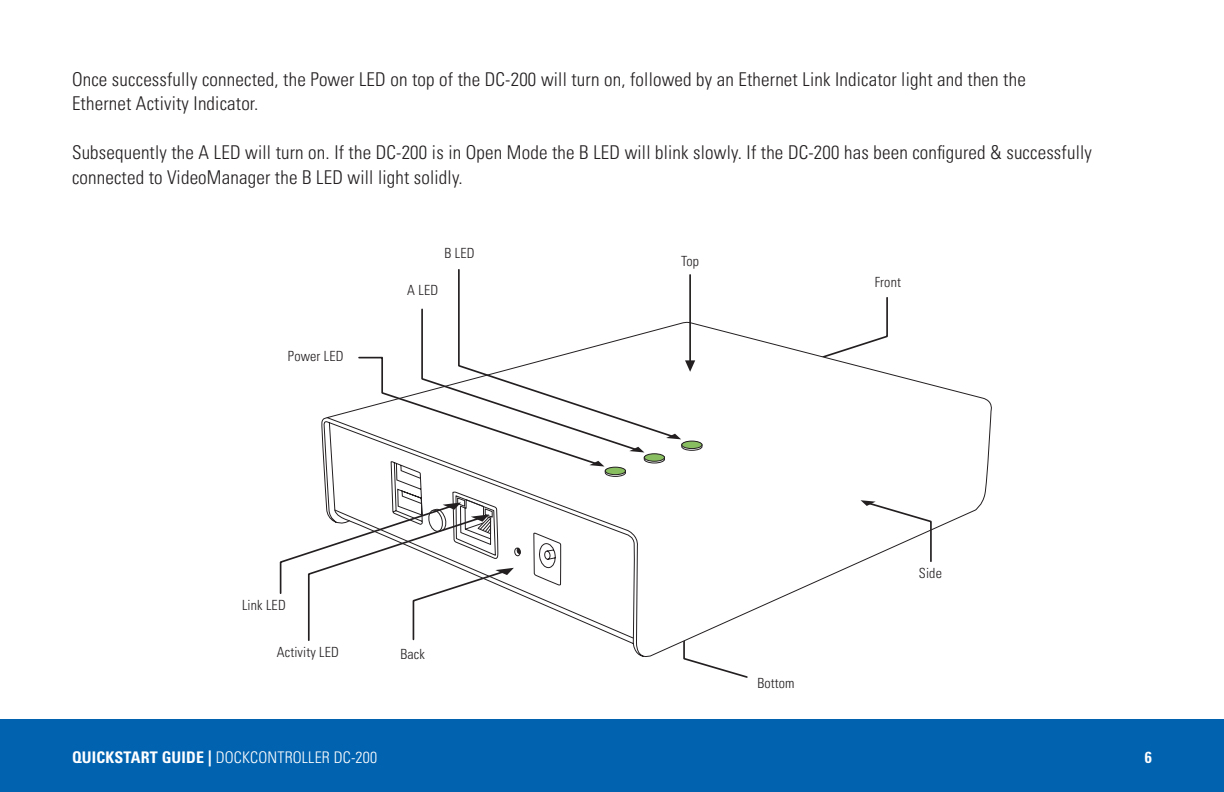
<style>
.page{position:relative;width:1224px;height:792px;background:#fff}
.page>*{position:absolute;margin:0;border:0;box-sizing:border-box;transform-origin:0 0}
.COPY{font:300 condensed 19px/24.4px "Univers LT Pro";letter-spacing:.01em;color:#231f20}
.t1{font:300 condensed 16px "Univers LT Pro";letter-spacing:.01em;color:#fff}
.t2{font:700 condensed 16px "Univers LT Pro";color:#fff}
.SML_COPY_-_CENTER_AL{font:300 condensed 14px "Univers LT Pro";letter-spacing:.01em;color:#231f20}
.s1{font-weight:700}
</style>
<div class="page">
<div style="left:0;top:719px;width:1224px;height:73px;background:#0162b0"></div>
<svg style="left:886px;top:297px;width:2px;height:24px"></svg>
<svg style="left:749px;top:321px;width:243px;height:292px"></svg>
<svg style="left:861px;top:500px;width:72px;height:63px"></svg>
<svg style="left:279px;top:269px;width:470px;height:409px"></svg>
<p class="COPY" style="left:72px;top:66px;width:955px">Once successfully connected, the Power LED on top of the DC-200 will turn on, followed by an Ethernet Link Indicator light and then the<br>Ethernet Activity Indicator.</p>
<p class="COPY" style="left:72px;top:139px;width:1021px">Subsequently the A LED will turn on. If the DC-200 is in Open Mode the B LED will blink slowly. If the DC-200 has been configured &amp; successfully connected to VideoManager the B LED will light solidly.</p>
<p class="SML_COPY_-_CENTER_AL" style="left:288px;top:346px;width:57px">Power LED</p>
<p class="SML_COPY_-_CENTER_AL" style="left:444px;top:243px;width:32px">B LED</p>
<p class="SML_COPY_-_CENTER_AL" style="left:407px;top:280px;width:32px">A LED</p>
<p class="SML_COPY_-_CENTER_AL" style="left:242px;top:596px;width:45px">Link LED</p>
<p class="SML_COPY_-_CENTER_AL" style="left:277px;top:643px;width:64px">Activity LED</p>
<p class="SML_COPY_-_CENTER_AL" style="left:400px;top:644px;width:26px">Back</p>
<p class="SML_COPY_-_CENTER_AL" style="left:681px;top:251px;width:19px">Top</p>
<p class="SML_COPY_-_CENTER_AL" style="left:875px;top:273px;width:28px">Front</p>
<p class="SML_COPY_-_CENTER_AL" style="left:757px;top:674px;width:39px">Bottom</p>
<p class="SML_COPY_-_CENTER_AL" style="left:919px;top:564px;width:24px">Side</p>
<p class="t1" style="left:72px;top:746px;width:307px"><span class="s1">QUICKSTART GUIDE |</span> DOCKCONTROLLER DC-200</p>
<p class="t2" style="left:1145px;top:747px;width:9px">6</p>
</div>
